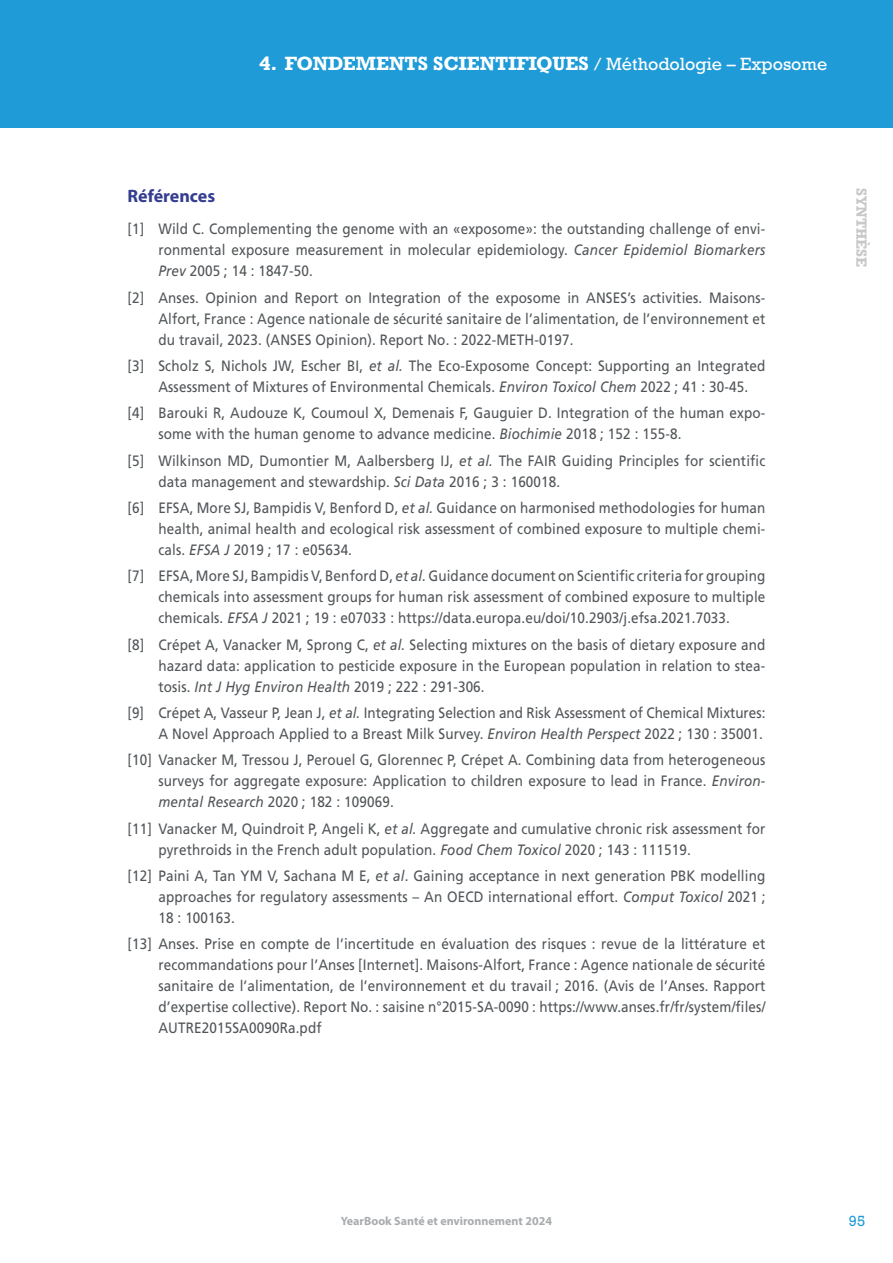
<style>
.page{position:relative;width:893px;height:1263px;background:#fff}
.page>*{position:absolute;margin:0;border:0;box-sizing:border-box;transform-origin:0 0}
.t1{font:700 18px "Rockwell";color:#fff}
.t2{font:700 18px "Myriad Pro";color:#343d91}
.t3{font:15px/21px "Frutiger LT Std";letter-spacing:.01em;color:#525659;text-align:justify;scale:.9 1}
.t4{font:700 15px "Rockwell Std";color:#c6c8c9}
.t5{font:15px "Rockwell Std";color:#1f9bd7}
.t6{font:700 12px "Myriad Pro";color:#a9acaf}
.s1{font-family:"Rockwell Std";font-weight:400}
.s2{font-style:italic}
</style>
<div class="page">
<div style="left:0;top:0;width:893px;height:128px;background:#1f9bd7"></div>
<p class="t1" style="left:259px;top:52px;width:570px">4. FONDEMENTS SCIENTIFIQUES <span class="s1">/ Méthodologie – Exposome</span></p>
<p class="t2" style="left:128px;top:186px;width:89px">Références</p>
<p class="t3" style="left:158px;top:219px;width:676px;text-indent:-31px">[1] Wild C. Complementing the genome with an «exposome»: the outstanding challenge of envi&shy;ronmental exposure measurement in molecular epidemiology. <span class="s2">Cancer Epidemiol Biomarkers Prev</span> 2005 ; 14 : 1847‑50.</p>
<p class="t3" style="left:158px;top:287px;width:676px;text-indent:-31px">[2] Anses. Opinion and Report on Integration of the exposome in ANSES’s activities. Maisons-Alfort, France : Agence nationale de sécurité sanitaire de l’alimentation, de l’environnement et du travail, 2023. (ANSES Opinion). Report No. : 2022-METH-0197.</p>
<p class="t3" style="left:158px;top:355px;width:676px;text-indent:-31px">[3] Scholz S, Nichols JW, Escher BI, <span class="s2">et al.</span> The Eco-Exposome Concept: Supporting an Integrated<br>Assessment of Mixtures of Environmental Chemicals. <span class="s2">Environ Toxicol Chem</span> 2022 ; 41 : 30‑45.</p>
<p class="t3" style="left:158px;top:403px;width:676px;text-indent:-31px">[4] Barouki R, Audouze K, Coumoul X, Demenais F, Gauguier D. Integration of the human expo&shy;some with the human genome to advance medicine. <span class="s2">Biochimie</span> 2018 ; 152 : 155‑8.</p>
<p class="t3" style="left:158px;top:450px;width:676px;text-indent:-31px">[5] Wilkinson MD, Dumontier M, Aalbersberg IJ, <span class="s2">et al.</span> The FAIR Guiding Principles for scientific data management and stewardship. <span class="s2">Sci Data</span> 2016 ; 3 : 160018.</p>
<p class="t3" style="left:158px;top:497px;width:676px;text-indent:-31px">[6] EFSA, More SJ, Bampidis V, Benford D, <span class="s2">et al.</span> Guidance on harmonised methodologies for human health, animal health and ecological risk assessment of combined exposure to multiple chemi&shy;cals. <span class="s2">EFSA J</span> 2019 ; 17 : e05634.</p>
<p class="t3" style="left:158px;top:566px;width:676px;text-indent:-31px">[7] EFSA, More SJ, Bampidis V, Benford D, <span class="s2">et al.</span> Guidance document on Scientific criteria for grouping chemicals into assessment groups for human risk assessment of combined exposure to multiple chemicals. <span class="s2">EFSA J</span> 2021 ; 19 : e07033 : https://data.europa.eu/doi/10.2903/j.efsa.2021.7033.</p>
<p class="t3" style="left:158px;top:634px;width:676px;text-indent:-31px">[8] Crépet A, Vanacker M, Sprong C, <span class="s2">et al.</span> Selecting mixtures on the basis of dietary exposure and hazard data: application to pesticide exposure in the European population in relation to stea&shy;tosis. <span class="s2">Int J Hyg Environ Health</span> 2019 ; 222 : 291‑306.</p>
<p class="t3" style="left:128px;top:702px;width:710px;text-align:right">[9] Crépet A, Vasseur P, Jean J, <span class="s2">et al.</span> Integrating Selection and Risk Assessment of Chemical Mixtures:<br>A Novel Approach Applied to a Breast Milk Survey. <span class="s2">Environ Health Perspect</span> 2022 ; 130 : 35001.</p>
<p class="t3" style="left:158px;top:749px;width:676px;text-indent:-31px">[10] Vanacker M, Tressou J, Perouel G, Glorennec P, Crépet A. Combining data from heterogeneous surveys for aggregate exposure: Application to children exposure to lead in France. <span class="s2">Environ&shy;mental Research</span> 2020 ; 182 : 109069.</p>
<p class="t3" style="left:158px;top:818px;width:676px;text-indent:-31px">[11] Vanacker M, Quindroit P, Angeli K, <span class="s2">et al.</span> Aggregate and cumulative chronic risk assessment for pyrethroids in the French adult population. <span class="s2">Food Chem Toxicol</span> 2020 ; 143 : 111519.</p>
<p class="t3" style="left:158px;top:865px;width:676px;text-indent:-31px">[12] Paini A, Tan YM V, Sachana M E, <span class="s2">et al</span>. Gaining acceptance in next generation PBK modelling approaches for regulatory assessments – An OECD international effort. <span class="s2">Comput Toxicol</span> 2021 ; 18 : 100163.</p>
<p class="t3" style="left:158px;top:933px;width:676px;text-indent:-31px">[13] Anses. Prise en compte de l’incertitude en évaluation des risques : revue de la littérature et recommandations pour l’Anses [Internet]. Maisons-Alfort, France : Agence nationale de sécurité sanitaire de l’alimentation, de l’environnement et du travail ; 2016. (Avis de l’Anses. Rapport d’expertise collective). Report No. : saisine n°2015-SA-0090 : https://www.anses.fr/fr/system/files/ AUTRE2015SA0090Ra.pdf</p>
<p class="t4" style="left:870px;top:188px;width:81px;rotate:90deg">SYNTHÈSE</p>
<p class="t6" style="left:341px;top:1214px;width:213px">YearBook Santé et environnement 2024</p>
<p class="t5" style="left:849px;top:1212px;width:18px">95</p>
</div>
